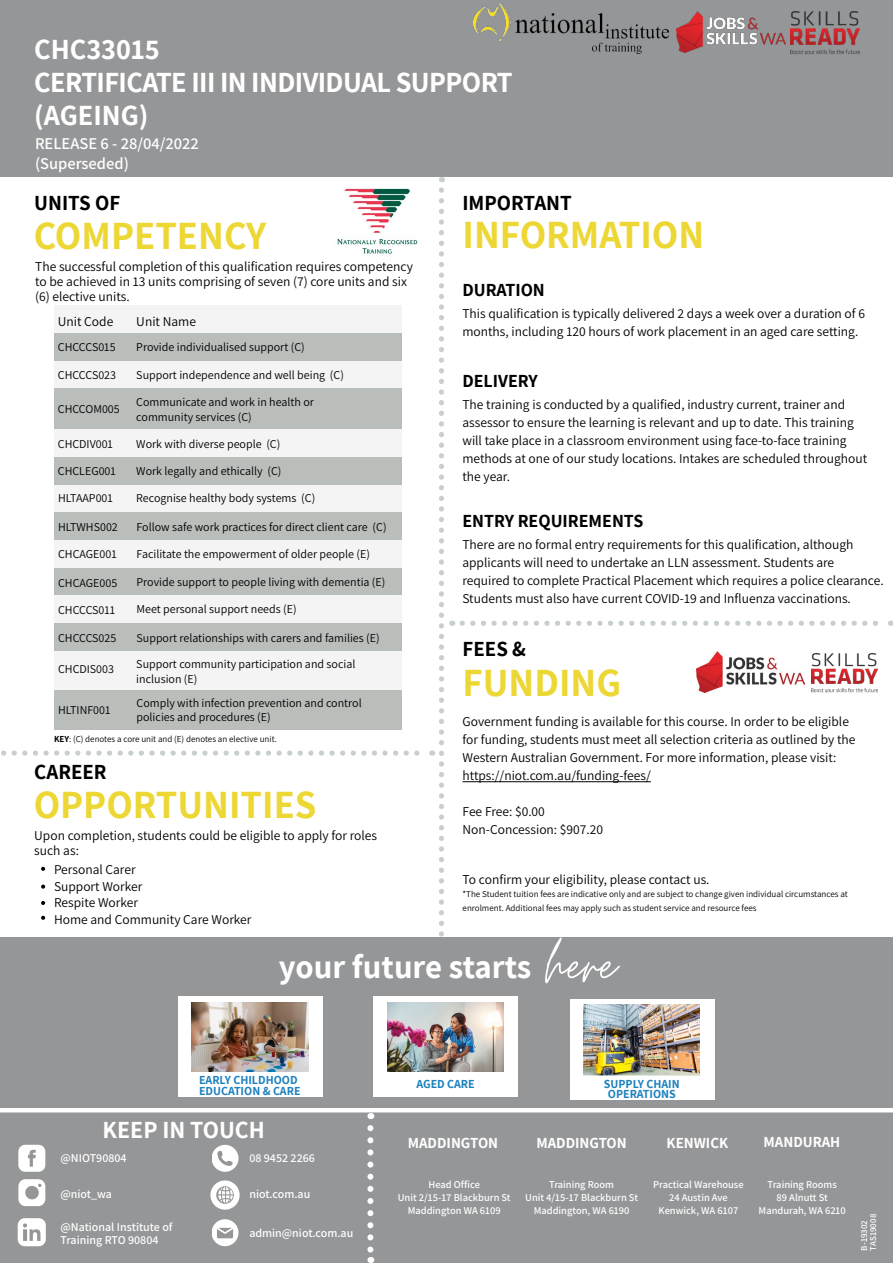
<style>
.page{position:relative;width:893px;height:1263px;background:#fff}
.page>*{position:absolute;margin:0;border:0;box-sizing:border-box;transform-origin:0 0}
.t1{font:700 39px "Assistant";color:#edd735}
.t2{font:700 33px "Assistant";color:#fff}
.t3{font:700 28.5px/33px "Assistant";letter-spacing:-.02em;color:#fff}
.t4{font:700 24px "Assistant";color:#fff}
.t5{font:700 21px "Assistant";color:#000}
.t6{font:700 18px "Assistant";color:#000}
.t7{font:600 16.5px/19.8px "Assistant";color:#fff}
.t8{font:700 15px "Assistant";color:#fff}
.t9{font:13.5px/18px "Assistant";color:#000}
.t10{font:12px/14.4px "Assistant";color:#000}
.t11{font:600 12px/13.5px "Assistant";color:#fff}
.t12{font:700 12px/10.5px "Assistant";color:#1e82be}
.t13{font:600 10.5px/12.6px "Assistant";color:#fff;text-align:center}
.t14{font:9px/13.5px "Assistant";color:#000}
.t15{font:600 9px/9px "Assistant";color:#fff}
.s1{font-weight:700}
.s2{font-family:"Moon Time";font-weight:400;font-size:69px}
</style>
<div class="page">
<svg style="left:439px;top:190px;width:5px;height:748px"></svg>
<div style="left:0;top:938px;width:893px;height:325px;background:#959698"></div>
<svg style="left:367px;top:1128px;width:6px;height:135px"></svg>
<div style="left:0;top:0;width:893px;height:177px;background:#959698"></div>
<svg style="left:462px;top:621px;width:429px;height:5px"></svg>
<div style="left:54px;top:651px;width:347px;height:40px;background:#f4f4f4"></div>
<svg style="left:1px;top:750px;width:432px;height:6px"></svg>
<hr style="left:0;top:1108px;width:893px;height:4px;background:#fff">
<div style="left:178px;top:996px;width:144px;height:100px;background:#fff"></div>
<div style="left:373px;top:996px;width:145px;height:100px;background:#fff"></div>
<div style="left:570px;top:999px;width:145px;height:100px;background:#fff"></div>
<img style="left:337px;top:188px;width:81px;height:66px">
<div style="left:54px;top:305px;width:347px;height:28px;background:#f4f4f4"></div>
<div style="left:54px;top:333px;width:347px;height:28px;background:#b9bebb"></div>
<div style="left:54px;top:361px;width:347px;height:27px;background:#f4f4f4"></div>
<div style="left:54px;top:389px;width:347px;height:41px;background:#b9bebb"></div>
<div style="left:54px;top:429px;width:347px;height:28px;background:#f4f4f4"></div>
<div style="left:54px;top:457px;width:347px;height:28px;background:#b9bebb"></div>
<div style="left:54px;top:485px;width:348px;height:27px;background:#f4f4f4"></div>
<div style="left:54px;top:513px;width:348px;height:27px;background:#b9bebb"></div>
<div style="left:54px;top:540px;width:348px;height:28px;background:#f4f4f4"></div>
<div style="left:54px;top:568px;width:348px;height:28px;background:#b9bebb"></div>
<div style="left:54px;top:595px;width:348px;height:28px;background:#f4f4f4"></div>
<div style="left:54px;top:623px;width:348px;height:28px;background:#b9bebb"></div>
<div style="left:54px;top:691px;width:348px;height:39px;background:#b9bebb"></div>
<svg style="left:41px;top:867px;width:4px;height:4px"></svg>
<svg style="left:41px;top:884px;width:4px;height:5px"></svg>
<svg style="left:41px;top:901px;width:4px;height:4px"></svg>
<svg style="left:41px;top:916px;width:4px;height:4px"></svg>
<hr style="left:463px;top:781px;width:188px;height:1px;background:#000">
<img style="left:387px;top:1002px;width:117px;height:70px">
<img style="left:192px;top:1003px;width:117px;height:69px">
<img style="left:583px;top:1004px;width:117px;height:71px">
<img style="left:677px;top:12px;width:108px;height:41px">
<img style="left:473px;top:3px;width:195px;height:50px">
<img style="left:790px;top:12px;width:70px;height:42px">
<img style="left:811px;top:654px;width:66px;height:38px">
<img style="left:696px;top:652px;width:108px;height:41px">
<svg style="left:211px;top:1180px;width:29px;height:30px"></svg>
<svg style="left:212px;top:1219px;width:26px;height:27px"></svg>
<svg style="left:18px;top:1218px;width:28px;height:28px"></svg>
<svg style="left:212px;top:1145px;width:27px;height:27px"></svg>
<svg style="left:18px;top:1145px;width:27px;height:27px"></svg>
<svg style="left:18px;top:1179px;width:27px;height:27px"></svg>
<h3 class="t3" style="left:34px;top:32px;width:480px">CHC33015<br>CERTIFICATE III IN INDIVIDUAL SUPPORT (AGEING)</h3>
<p class="t7" style="left:35px;top:133px;width:165px">RELEASE 6 - 28/04/2022 (Superseded)</p>
<h3 class="t5" style="left:34px;top:189px;width:88px">UNITS OF</h3>
<h1 class="t1" style="left:34px;top:209px;width:234px">COMPETENCY</h1>
<p class="t9" style="left:35px;top:258px;width:379px;line-height:15px">The successful completion of this qualification requires competency to be achieved in 13 units comprising of seven (7) core units and six (6) elective units.</p>
<p class="t9" style="left:58px;top:311px;width:57px">Unit Code</p>
<p class="t9" style="left:136px;top:311px;width:61px">Unit Name</p>
<p class="t10" style="left:58px;top:339px;width:59px">CHCCCS015</p>
<p class="t10" style="left:136px;top:339px;width:170px">Provide individualised support (C)</p>
<p class="t10" style="left:136px;top:367px;width:209px">Support independence and well being (C)</p>
<p class="t10" style="left:58px;top:367px;width:60px">CHCCCS023</p>
<p class="t10" style="left:58px;top:402px;width:63px">CHCCOM005</p>
<p class="t10" style="left:58px;top:437px;width:57px">CHCDIV001</p>
<p class="t10" style="left:58px;top:464px;width:60px">CHCLEG001</p>
<p class="t10" style="left:58px;top:490px;width:56px">HLTAAP001</p>
<p class="t10" style="left:58px;top:519px;width:61px">HLTWHS002</p>
<p class="t10" style="left:58px;top:546px;width:60px">CHCAGE001</p>
<p class="t10" style="left:58px;top:575px;width:61px">CHCAGE005</p>
<p class="t10" style="left:58px;top:602px;width:59px">CHCCCS011</p>
<p class="t10" style="left:58px;top:630px;width:60px">CHCCCS025</p>
<p class="t10" style="left:58px;top:661px;width:57px">CHCDIS003</p>
<p class="t10" style="left:58px;top:702px;width:54px">HLTINF001</p>
<p class="t10" style="left:136px;top:394px;width:179px">Communicate and work in health or community services (C)</p>
<p class="t10" style="left:136px;top:436px;width:145px">Work with diverse people (C)</p>
<p class="t10" style="left:136px;top:463px;width:147px">Work legally and ethically (C)</p>
<p class="t10" style="left:136px;top:490px;width:180px">Recognise healthy body systems (C)</p>
<p class="t10" style="left:137px;top:519px;width:252px">Follow safe work practices for direct client care (C)</p>
<p class="t10" style="left:137px;top:546px;width:235px">Facilitate the empowerment of older people (E)</p>
<p class="t10" style="left:137px;top:575px;width:250px">Provide support to people living with dementia (E)</p>
<p class="t10" style="left:137px;top:601px;width:162px">Meet personal support needs (E)</p>
<p class="t10" style="left:137px;top:630px;width:245px">Support relationships with carers and families (E)</p>
<p class="t10" style="left:136px;top:656px;width:221px">Support community participation and social inclusion (E)</p>
<p class="t10" style="left:137px;top:695px;width:227px">Comply with infection prevention and control policies and procedures (E)</p>
<p class="t14" style="left:54px;top:732px;width:224px"><span class="s1">KEY</span>: (C) denotes a core unit and (E) denotes an elective unit.</p>
<h3 class="t5" style="left:34px;top:758px;width:74px">CAREER</h3>
<h1 class="t1" style="left:34px;top:778px;width:284px">OPPORTUNITIES</h1>
<p class="t9" style="left:34px;top:828px;width:344px;line-height:15px">Upon completion, students could be eligible to apply for roles such as:</p>
<p class="t9" style="left:54px;top:861px;width:199px;line-height:16.5px">Personal Carer<br>Support Worker<br>Respite Worker<br>Home and Community Care Worker</p>
<h3 class="t5" style="left:462px;top:189px;width:111px">IMPORTANT</h3>
<h1 class="t1" style="left:463px;top:208px;width:243px">INFORMATION</h1>
<h3 class="t6" style="left:462px;top:278px;width:84px">DURATION</h3>
<p class="t9" style="left:462px;top:304px;width:404px">This qualification is typically delivered 2 days a week over a duration of 6 months, including 120 hours of work placement in an aged care setting.</p>
<h3 class="t6" style="left:462px;top:369px;width:77px">DELIVERY</h3>
<p class="t9" style="left:462px;top:395px;width:406px">The training is conducted by a qualified, industry current, trainer and assessor to ensure the learning is relevant and up to date. This training will take place in a classroom environment using face-to-face training methods at one of our study locations. Intakes are scheduled throughout the year.</p>
<h3 class="t6" style="left:462px;top:508px;width:182px">ENTRY REQUIREMENTS</h3>
<p class="t9" style="left:462px;top:535px;width:423px">There are no formal entry requirements for this qualification, although applicants will need to undertake an LLN assessment. Students are required to complete Practical Placement which requires a police clearance.<br>Students must also have current COVID-19 and Influenza vaccinations.</p>
<h3 class="t5" style="left:463px;top:635px;width:65px">FEES &amp;</h3>
<h1 class="t1" style="left:462px;top:656px;width:160px">FUNDING</h1>
<p class="t9" style="left:463px;top:712px;width:394px">Government funding is available for this course. In order to be eligible for funding, students must meet all selection criteria as outlined by the Western Australian Government. For more information, please visit: https://niot.com.au/funding-fees/</p>
<p class="t9" style="left:463px;top:802px;width:142px">Fee Free: $0.00<br>Non-Concession: $907.20</p>
<p class="t9" style="left:463px;top:870px;width:248px">To confirm your eligibility, please contact us.</p>
<p class="t14" style="left:463px;top:887px;width:387px">*The Student tuition fees are indicative only and are subject to change given individual circumstances at enrolment. Additional fees may apply such as student service and resource fees</p>
<h2 class="t2" style="left:279px;top:945px;width:339px">your future starts <span class="s2">here</span></h2>
<p class="t12" style="left:199px;top:1075px;width:103px">EARLY CHILDHOOD<br>EDUCATION &amp; CARE</p>
<p class="t12" style="left:416px;top:1078px;width:60px">AGED CARE</p>
<p class="t12" style="left:604px;top:1078px;width:77px;text-align:center">SUPPLY CHAIN<br>OPERATIONS</p>
<h3 class="t4" style="left:103px;top:1113px;width:164px">KEEP IN TOUCH</h3>
<p class="t11" style="left:61px;top:1150px;width:68px">@NIOT90804</p>
<p class="t11" style="left:61px;top:1186px;width:53px">@niot_wa</p>
<p class="t11" style="left:61px;top:1219px;width:113px">@National Institute of<br>Training RTO 90804</p>
<p class="t11" style="left:249px;top:1150px;width:67px">08 9452 2266</p>
<p class="t11" style="left:249px;top:1186px;width:63px">niot.com.au</p>
<p class="t11" style="left:249px;top:1226px;width:105px">admin@niot.com.au</p>
<p class="t8" style="left:408px;top:1133px;width:92px">MADDINGTON</p>
<p class="t8" style="left:536px;top:1133px;width:92px">MADDINGTON</p>
<p class="t8" style="left:667px;top:1133px;width:63px">KENWICK</p>
<p class="t13" style="left:398px;top:1178px;width:114px">Head Office<br>Unit 2/15-17 Blackburn St<br>Maddington WA 6109</p>
<p class="t13" style="left:525px;top:1178px;width:114px">Training Room<br>Unit 4/15-17 Blackburn St<br>Maddington, WA 6190</p>
<p class="t13" style="left:653px;top:1178px;width:92px">Practical Warehouse<br>24 Austin Ave<br>Kenwick, WA 6107</p>
<p class="t8" style="left:764px;top:1132px;width:78px">MANDURAH</p>
<p class="t13" style="left:759px;top:1178px;width:89px">Training Rooms<br>89 Alnutt St<br>Mandurah, WA 6210</p>
<p class="t15" style="left:859px;top:1251px;width:38px;rotate:-90deg">B-19302<br>TAS19008</p>
</div>
